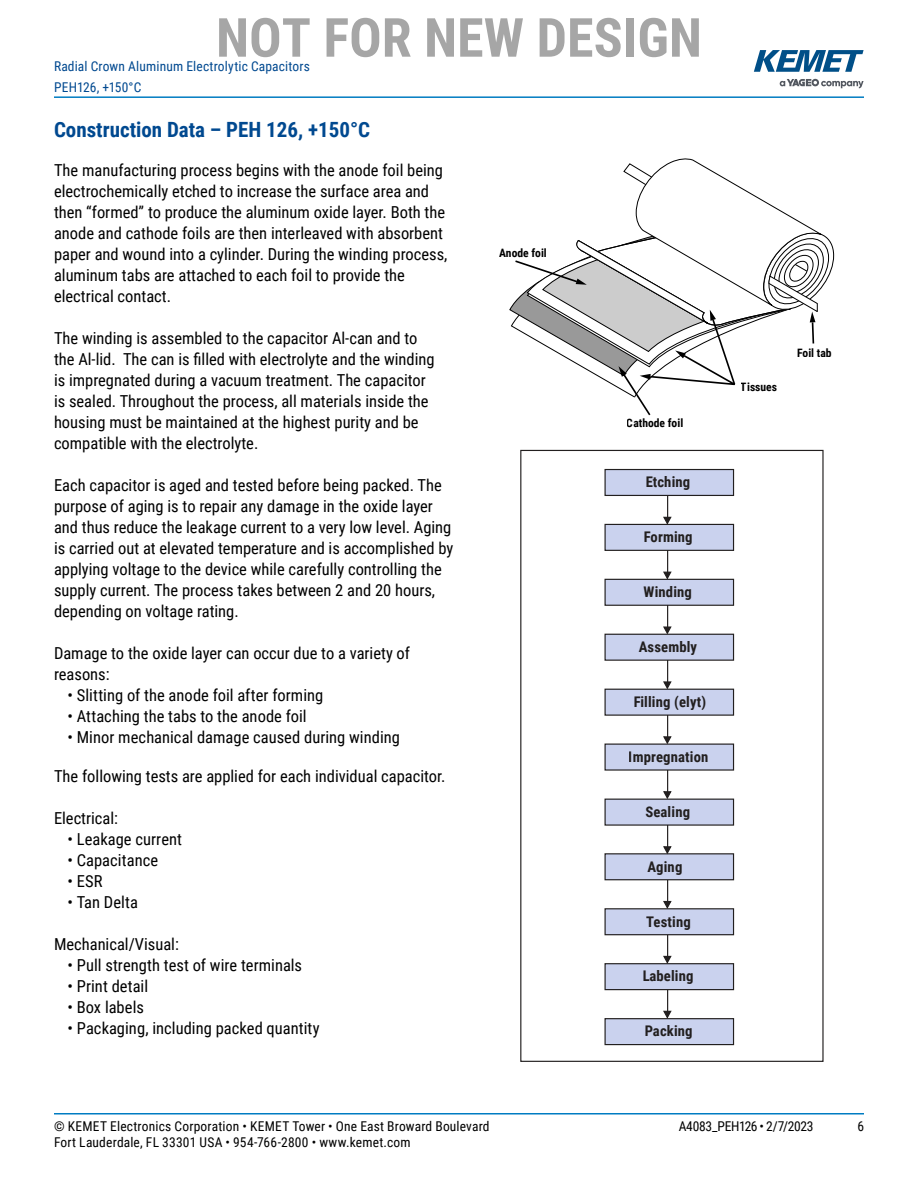
<style>
.page{position:relative;width:918px;height:1188px;background:#fff}
.page>*{position:absolute;margin:0;border:0;box-sizing:border-box;transform-origin:0 0}
.t1{font:700 54px "Roboto Condensed";color:rgb(0 0 0/.35)}
.t2{font:700 21px "Roboto Condensed";color:#004990}
.t3{font:16.5px/21px "Roboto Condensed";color:#000}
.t4{font:700 14.7px "Roboto Condensed";letter-spacing:.01em;color:#221f1f}
.t5{font:13.5px "Roboto Condensed";letter-spacing:.015em;color:#000}
.t6{font:13.5px/21px "Roboto Condensed";letter-spacing:.01em;color:#004990}
.t7{font:13.5px "Roboto Condensed";letter-spacing:-.02em;color:#000}
.t8{font:700 11.55px "Roboto Condensed";color:#000}
</style>
<div class="page">
<hr style="left:54px;top:1113px;width:810px;height:2px;background:#007cc2">
<hr style="left:54px;top:96px;width:810px;height:2px;background:#007cc2">
<svg style="left:780px;top:79px;width:84px;height:9px"></svg>
<svg style="left:754px;top:50px;width:110px;height:22px"></svg>
<svg style="left:509px;top:158px;width:325px;height:258px"></svg>
<svg style="left:662px;top:496px;width:10px;height:28px"></svg>
<svg style="left:662px;top:551px;width:10px;height:28px"></svg>
<svg style="left:662px;top:606px;width:10px;height:28px"></svg>
<svg style="left:662px;top:661px;width:10px;height:28px"></svg>
<svg style="left:662px;top:716px;width:10px;height:28px"></svg>
<hr style="left:667px;top:766px;width:1px;height:30px;background:#221f1f">
<svg style="left:662px;top:790px;width:10px;height:9px"></svg>
<hr style="left:667px;top:876px;width:1px;height:30px;background:#221f1f">
<svg style="left:663px;top:900px;width:9px;height:8px"></svg>
<hr style="left:667px;top:931px;width:1px;height:30px;background:#221f1f">
<svg style="left:663px;top:955px;width:9px;height:8px"></svg>
<svg style="left:662px;top:990px;width:10px;height:28px"></svg>
<div style="left:605px;top:470px;width:129px;height:25px;background:#cad2ee"></div>
<div style="left:605px;top:469px;width:129px;height:27px;border:1px solid #221f1f"></div>
<div style="left:605px;top:524px;width:129px;height:26px;background:#cad2ee"></div>
<div style="left:605px;top:524px;width:129px;height:27px;border:1px solid #221f1f"></div>
<div style="left:605px;top:634px;width:129px;height:26px;background:#cad2ee"></div>
<div style="left:605px;top:634px;width:129px;height:27px;border:1px solid #221f1f"></div>
<div style="left:605px;top:579px;width:129px;height:26px;background:#cad2ee"></div>
<div style="left:605px;top:579px;width:129px;height:27px;border:1px solid #221f1f"></div>
<div style="left:605px;top:689px;width:129px;height:26px;background:#cad2ee"></div>
<div style="left:605px;top:689px;width:129px;height:27px;border:1px solid #221f1f"></div>
<div style="left:605px;top:744px;width:129px;height:26px;background:#cad2ee"></div>
<div style="left:605px;top:854px;width:129px;height:26px;background:#cad2ee"></div>
<div style="left:605px;top:853px;width:129px;height:27px;border:1px solid #221f1f"></div>
<div style="left:605px;top:909px;width:129px;height:26px;background:#cad2ee"></div>
<div style="left:605px;top:908px;width:129px;height:27px;border:1px solid #221f1f"></div>
<div style="left:605px;top:964px;width:129px;height:26px;background:#cad2ee"></div>
<div style="left:605px;top:963px;width:129px;height:27px;border:1px solid #221f1f"></div>
<div style="left:605px;top:1019px;width:129px;height:26px;background:#cad2ee"></div>
<div style="left:605px;top:1018px;width:129px;height:27px;border:1px solid #221f1f"></div>
<svg style="left:662px;top:826px;width:10px;height:29px"></svg>
<div style="left:605px;top:799px;width:129px;height:26px;background:#cad2ee"></div>
<div style="left:605px;top:799px;width:129px;height:27px;border:1px solid #221f1f"></div>
<h1 class="t1" style="left:216px;top:6px;width:487px">NOT FOR NEW DESIGN</h1>
<p class="t6" style="left:54px;top:57px;width:258px">Radial Crown Aluminum Electrolytic Capacitors<br>PEH126, +150°C</p>
<p class="t2" style="left:54px;top:115px;width:318px">Construction Data – PEH 126, +150°C</p>
<p class="t3" style="left:54px;top:161px;width:395px">The manufacturing process begins with the anode foil being electrochemically etched to increase the surface area and then “formed” to produce the aluminum oxide layer. Both the anode and cathode foils are then interleaved with absorbent paper and wound into a cylinder. During the winding process, aluminum tabs are attached to each foil to provide the electrical contact.</p>
<p class="t3" style="left:54px;top:329px;width:382px">The winding is assembled to the capacitor Al-can and to the Al-lid. The can is 昀椀lled with electrolyte and the winding is impregnated during a vacuum treatment. The capacitor is sealed. Throughout the process, all materials inside the housing must be maintained at the highest purity and be compatible with the electrolyte.</p>
<p class="t3" style="left:54px;top:476px;width:401px">Each capacitor is aged and tested before being packed. The purpose of aging is to repair any damage in the oxide layer and thus reduce the leakage current to a very low level. Aging is carried out at elevated temperature and is accomplished by applying voltage to the device while carefully controlling the supply current. The process takes between 2 and 20 hours, depending on voltage rating.</p>
<p class="t3" style="left:54px;top:644px;width:358px">Damage to the oxide layer can occur due to a variety of reasons:</p>
<p class="t3" style="left:67px;top:686px;width:257px">• Slitting of the anode foil after forming</p>
<p class="t3" style="left:67px;top:707px;width:241px">• Attaching the tabs to the anode foil</p>
<p class="t3" style="left:67px;top:728px;width:334px">• Minor mechanical damage caused during winding</p>
<p class="t3" style="left:54px;top:767px;width:393px">The following tests are applied for each individual capacitor.</p>
<p class="t3" style="left:54px;top:809px;width:66px">Electrical:</p>
<p class="t3" style="left:67px;top:830px;width:116px">• Leakage current</p>
<p class="t3" style="left:67px;top:851px;width:92px">• Capacitance</p>
<p class="t3" style="left:67px;top:872px;width:37px">• ESR</p>
<p class="t3" style="left:67px;top:893px;width:72px">• Tan Delta</p>
<p class="t3" style="left:54px;top:935px;width:126px">Mechanical/Visual:</p>
<p class="t3" style="left:67px;top:956px;width:236px">• Pull strength test of wire terminals</p>
<p class="t3" style="left:67px;top:977px;width:82px">• Print detail</p>
<p class="t3" style="left:67px;top:998px;width:78px">• Box labels</p>
<p class="t3" style="left:67px;top:1019px;width:254px">• Packaging, including packed quantity</p>
<p class="t8" style="left:499px;top:247px;width:49px">Anode foil</p>
<p class="t8" style="left:627px;top:416px;width:58px">Cathode foil</p>
<p class="t4" style="left:645px;top:476px;width:46px">Etching</p>
<p class="t4" style="left:644px;top:531px;width:51px">Forming</p>
<p class="t4" style="left:644px;top:586px;width:50px">Winding</p>
<p class="t4" style="left:639px;top:641px;width:60px">Assembly</p>
<p class="t4" style="left:633px;top:695px;width:74px">Filling (elyt)</p>
<p class="t4" style="left:629px;top:751px;width:81px">Impregnation</p>
<p class="t4" style="left:645px;top:806px;width:46px">Sealing</p>
<p class="t4" style="left:647px;top:861px;width:37px">Aging</p>
<p class="t4" style="left:646px;top:916px;width:46px">Testing</p>
<p class="t4" style="left:642px;top:970px;width:53px">Labeling</p>
<p class="t4" style="left:645px;top:1025px;width:50px">Packing</p>
<p class="t8" style="left:741px;top:380px;width:38px">Tissues</p>
<p class="t8" style="left:797px;top:346px;width:36px">Foil tab</p>
<p class="t5" style="left:54px;top:1120px;width:437px">© KEMET Electronics Corporation • KEMET Tower • One East Broward Boulevard</p>
<p class="t7" style="left:679px;top:1120px;width:136px">A4083_PEH126 • 2/7/2023</p>
<p class="t5" style="left:857px;top:1120px;width:8px">6</p>
<p class="t5" style="left:54px;top:1136px;width:358px">Fort Lauderdale, FL 33301 USA • 954-766-2800 • www.kemet.com</p>
</div>
